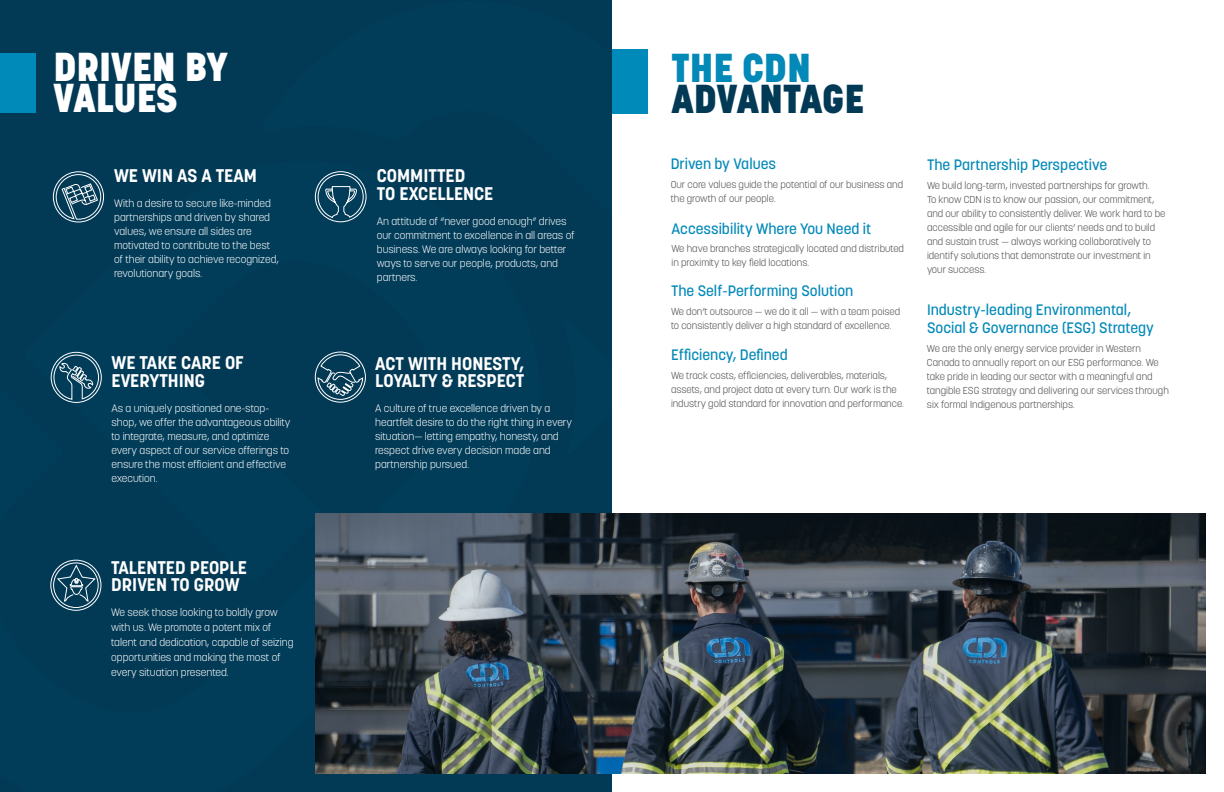
<style>
.page{position:relative;width:1224px;height:792px;background:#fff}
.page>*{position:absolute;margin:0;border:0;box-sizing:border-box;transform-origin:0 0}
.t1{font:800 40px/31px "Korolev";color:#fff}
.t2{font:800 40px "Korolev";color:#023955}
.t3{font:800 40px "Korolev";color:#0289b8}
.t4{font:700 18.2px/17.7px "Korolev";color:#fff}
.t5{font:500 15px/18px "Korolev";color:#0289b8}
.t6{font:300 10.7px/14px "Korolev";color:#fff}
.t7{font:300 10px/14px "Korolev";color:#4d4d4f}
</style>
<div class="page">
<div style="left:0;top:0;width:616px;height:792px;background:#023955"></div>
<div style="left:612px;top:0;width:612px;height:792px;background:#fff"></div>
<svg style="left:315px;top:351px;width:51px;height:52px"></svg>
<div style="left:0;top:53px;width:36px;height:59px;background:#008ab9"></div>
<svg style="left:53px;top:171px;width:51px;height:52px"></svg>
<svg style="left:51px;top:352px;width:51px;height:51px"></svg>
<svg style="left:315px;top:171px;width:52px;height:51px"></svg>
<svg style="left:50px;top:560px;width:52px;height:51px"></svg>
<img style="left:315px;top:513px;width:891px;height:261px">
<div style="left:612px;top:50px;width:36px;height:64px;background:#008ab9"></div>
<h1 class="t1" style="left:53px;top:52px;width:176px">DRIVEN BY<br>VALUES</h1>
<h2 class="t4" style="left:114px;top:167px;width:144px">WE WIN AS A TEAM</h2>
<p class="t6" style="left:114px;top:196px;width:166px">With a desire to secure like-minded partnerships and driven by shared values, we ensure all sides are motivated to contribute to the best of their ability to achieve recognized, revolutionary goals.</p>
<h2 class="t4" style="left:112px;top:354px;width:134px">WE TAKE CARE OF<br>EVERYTHING</h2>
<p class="t6" style="left:112px;top:401px;width:180px">As a uniquely positioned one-stop&shy;shop, we offer the advantageous ability to integrate, measure, and optimize every aspect of our service offerings to ensure the most efficient and effective execution.</p>
<h2 class="t4" style="left:111px;top:558px;width:137px">TALENTED PEOPLE<br>DRIVEN TO GROW</h2>
<p class="t6" style="left:111px;top:605px;width:184px;line-height:15px">We seek those looking to boldly grow with us. We promote a potent mix of talent and dedication, capable of seizing opportunities and making the most of every situation presented.</p>
<h2 class="t4" style="left:377px;top:167px;width:118px">COMMITTED<br>T0 EXCELLENCE</h2>
<p class="t6" style="left:377px;top:214px;width:199px">An attitude of “never good enough” drives our commitment to excellence in all areas of business. We are always looking for better ways to serve our people, products, and partners.</p>
<h2 class="t4" style="left:375px;top:354px;width:151px">ACT WITH HONESTY,<br>LOYALTY &amp; RESPECT</h2>
<p class="t6" style="left:375px;top:401px;width:199px">A culture of true excellence driven by a heartfelt desire to do the right thing in every situation— letting empathy, honesty, and respect drive every decision made and partnership pursued.</p>
<h1 class="t3" style="left:671px;top:43px;width:141px">THE CDN</h1>
<h1 class="t2" style="left:671px;top:74px;width:194px">ADVANTAGE</h1>
<h3 class="t5" style="left:671px;top:155px;width:107px">Driven by Values</h3>
<p class="t7" style="left:671px;top:177px;width:234px">Our core values guide the potential of our business and the growth of our people.</p>
<h3 class="t5" style="left:672px;top:220px;width:201px">Accessibility Where You Need it</h3>
<p class="t7" style="left:672px;top:242px;width:234px">We have branches strategically located and distributed in proximity to key field locations.</p>
<h3 class="t5" style="left:671px;top:282px;width:184px">The Self-Performing Solution</h3>
<p class="t7" style="left:671px;top:304px;width:231px">We don’t outsource — we do it all — with a team poised to consistently deliver a high standard of excellence.</p>
<h3 class="t5" style="left:671px;top:346px;width:118px">Efficiency, Defined</h3>
<p class="t7" style="left:671px;top:368px;width:235px">We track costs, efficiencies, deliverables, materials, assets, and project data at every turn. Our work is the industry gold standard for innovation and performance.</p>
<h3 class="t5" style="left:927px;top:156px;width:182px">The Partnership Perspective</h3>
<p class="t7" style="left:927px;top:178px;width:240px">We build long-term, invested partnerships for growth.<br>To know CDN is to know our passion, our commitment, and our ability to consistently deliver. We work hard to be accessible and agile for our clients’ needs and to build and sustain trust — always working collaboratively to identify solutions that demonstrate our investment in your success.</p>
<h3 class="t5" style="left:927px;top:301px;width:228px">Industry-leading Environmental,<br>Social &amp; Governance (ESG) Strategy</h3>
<p class="t7" style="left:927px;top:341px;width:243px">We are the only energy service provider in Western Canada to annually report on our ESG performance. We take pride in leading our sector with a meaningful and tangible ESG strategy and delivering our services through six formal Indigenous partnerships.</p>
</div>
